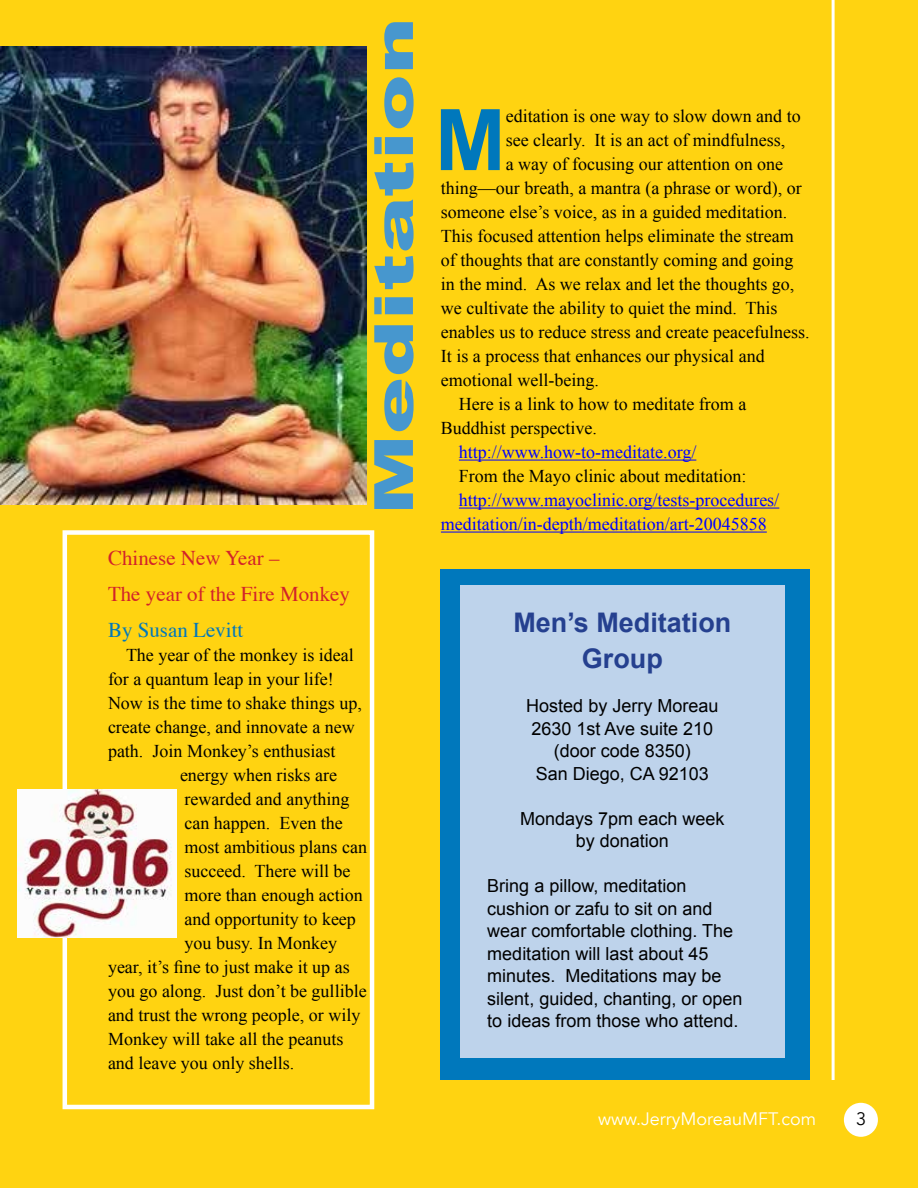
<style>
.page{position:relative;width:918px;height:1188px;background:#ffd311}
.page>*{position:absolute;margin:0;border:0;box-sizing:border-box;transform-origin:0 0}
.t1{font:700 85.05px "Arial";color:#0078bc}
.t2{font:900 54px "Arial";color:#4797ce;scale:1.59 1}
.t3{font:700 27px/36px "Arial";color:#25408f;text-align:center}
.t4{font:21px/36px "Times";color:#d2232a}
.t5{font:21px "Times";color:#0078bc}
.t6{font:18px "Times New Roman";color:#000}
.t7{font:18px/22.5px "Arial";color:#000;text-align:center}
.t8{font:18px "Times New Roman";color:#00f}
.t9{font:18px "Avenir";color:#fff}
.t10{font:18px "Avenir";color:#000}
</style>
<div class="page">
<div style="left:844px;top:1103px;width:34px;height:34px;background:#fff;border-radius:50%"></div>
<hr style="left:459px;top:460px;width:237px;height:1px;background:#00f">
<hr style="left:459px;top:508px;width:320px;height:1px;background:#00f">
<hr style="left:441px;top:532px;width:326px;height:1px;background:#00f">
<hr style="left:832px;top:0;width:3px;height:1080px;background:#fff">
<img style="left:0;top:46px;width:367px;height:458px">
<div style="left:63px;top:530px;width:311px;height:579px;border:4px solid #fff"></div>
<img style="left:17px;top:789px;width:159px;height:148px">
<div style="left:441px;top:569px;width:369px;height:511px;background:#0078bc"></div>
<div style="left:460px;top:585px;width:324px;height:472px;background:#bed3eb"></div>
<h2 class="t2" style="left:354px;top:515px;width:315px;rotate:-90deg">Meditation</h2>
<p class="t4" style="left:108px;top:539px;width:244px">Chinese New Year –<br>The year of the Fire Monkey</p>
<p class="t5" style="left:108px;top:611px;width:137px">By Susan Levitt</p>
<p class="t6" style="left:126px;top:643px;width:229px">The year of the monkey is ideal</p>
<p class="t6" style="left:108px;top:667px;width:227px">for a quantum leap in your life!</p>
<p class="t6" style="left:108px;top:691px;width:255px">Now is the time to shake things up,</p>
<p class="t6" style="left:108px;top:715px;width:248px">create change, and innovate a new</p>
<p class="t6" style="left:108px;top:739px;width:229px">path. Join Monkey’s enthusiast</p>
<p class="t6" style="left:180px;top:763px;width:159px">energy when risks are</p>
<p class="t6" style="left:184px;top:787px;width:166px">rewarded and anything</p>
<p class="t6" style="left:184px;top:811px;width:160px">can happen. Even the</p>
<p class="t6" style="left:184px;top:835px;width:184px">most ambitious plans can</p>
<p class="t6" style="left:184px;top:859px;width:168px">succeed. There will be</p>
<p class="t6" style="left:184px;top:883px;width:180px">more than enough action</p>
<p class="t6" style="left:184px;top:907px;width:173px">and opportunity to keep</p>
<p class="t6" style="left:184px;top:931px;width:154px">you busy. In Monkey</p>
<p class="t6" style="left:108px;top:955px;width:243px">year, it’s fine to just make it up as</p>
<p class="t6" style="left:108px;top:979px;width:260px">you go along. Just don’t be gullible</p>
<p class="t6" style="left:108px;top:1003px;width:254px">and trust the wrong people, or wily</p>
<p class="t6" style="left:108px;top:1027px;width:237px">Monkey will take all the peanuts</p>
<p class="t6" style="left:108px;top:1051px;width:188px">and leave you only shells.</p>
<h1 class="t1" style="left:435px;top:84px;width:72px">M</h1>
<p class="t6" style="left:506px;top:104px;width:296px">editation is one way to slow down and to</p>
<p class="t6" style="left:506px;top:128px;width:281px">see clearly. It is an act of mindfulness,</p>
<p class="t6" style="left:506px;top:152px;width:279px">a way of focusing our attention on one</p>
<p class="t6" style="left:441px;top:176px;width:362px">thing—our breath, a mantra (a phrase or word), or</p>
<p class="t6" style="left:441px;top:200px;width:348px">someone else’s voice, as in a guided meditation.</p>
<p class="t6" style="left:441px;top:224px;width:354px">This focused attention helps eliminate the stream</p>
<p class="t6" style="left:441px;top:248px;width:354px">of thoughts that are constantly coming and going</p>
<p class="t6" style="left:441px;top:272px;width:355px">in the mind. As we relax and let the thoughts go,</p>
<p class="t6" style="left:441px;top:296px;width:338px">we cultivate the ability to quiet the mind. This</p>
<p class="t6" style="left:441px;top:320px;width:370px">enables us to reduce stress and create peacefulness.</p>
<p class="t6" style="left:441px;top:344px;width:325px">It is a process that enhances our physical and</p>
<p class="t6" style="left:441px;top:368px;width:159px">emotional well-being.</p>
<p class="t6" style="left:459px;top:392px;width:289px">Here is a link to how to meditate from a</p>
<p class="t6" style="left:441px;top:416px;width:157px">Buddhist perspective.</p>
<p class="t8" style="left:459px;top:440px;width:239px">http://www.how-to-meditate.org/</p>
<p class="t6" style="left:459px;top:464px;width:289px">From the Mayo clinic about meditation:</p>
<p class="t8" style="left:459px;top:488px;width:322px">http://www.mayoclinic.org/tests-procedures/</p>
<p class="t8" style="left:441px;top:512px;width:327px">meditation/in-depth/meditation/art-20045858</p>
<h3 class="t3" style="left:513px;top:605px;width:220px">Men’s Meditation<br>Group</h3>
<p class="t7" style="left:526px;top:695px;width:194px">Hosted by Jerry Moreau<br>2630 1st Ave suite 210 (door code 8350)<br>San Diego, CA 92103</p>
<p class="t7" style="left:520px;top:807px;width:206px">Mondays 7pm each week by donation</p>
<p class="t7" style="left:487px;top:875px;width:257px;text-align:left">Bring a pillow, meditation cushion or zafu to sit on and wear comfortable clothing. The meditation will last about 45 minutes. Meditations may be silent, guided, chanting, or open to ideas from those who attend.</p>
<p class="t9" style="left:598px;top:1108px;width:220px">www.JerryMoreauMFT.com</p>
<p class="t10" style="left:856px;top:1108px;width:12px">3</p>
</div>
